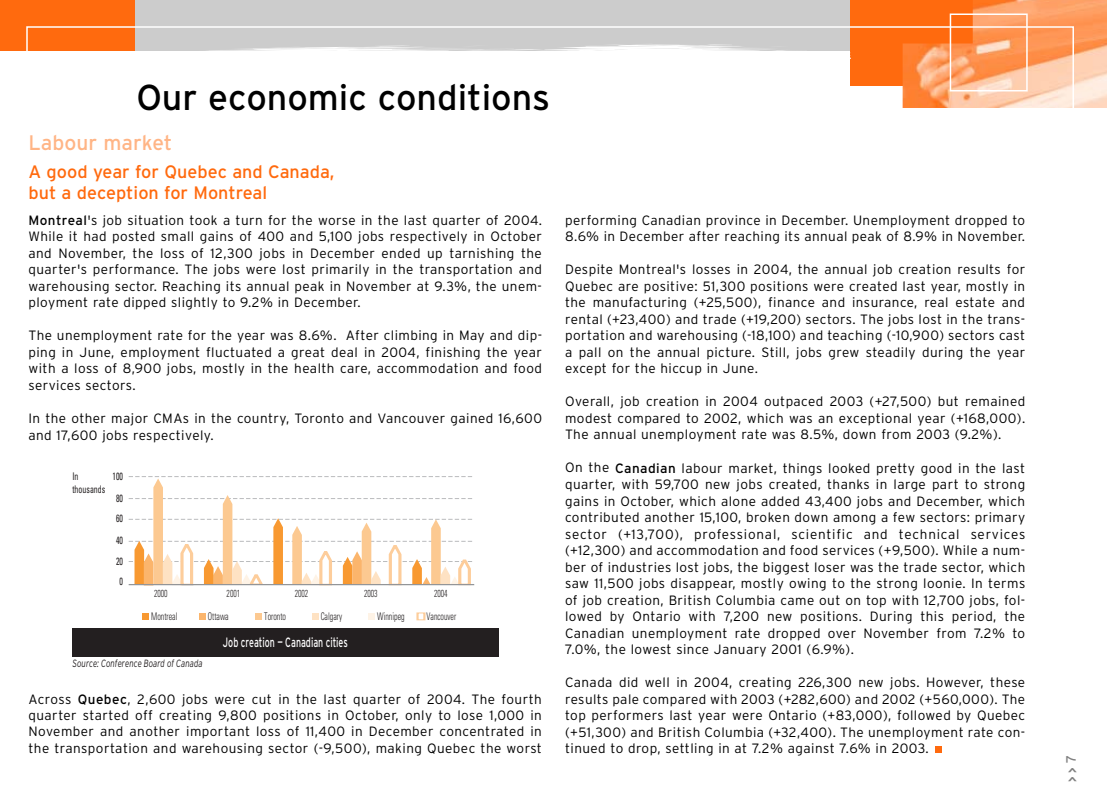
<style>
.page{position:relative;width:1107px;height:810px;background:#fff}
.page>*{position:absolute;margin:0;border:0;box-sizing:border-box;transform-origin:0 0}
.t1{font:36px "Interstate";color:#000}
.t2{font:21px "Interstate";color:#ffb586}
.t3{font:18px/21.6px "Interstate";color:#ff6a0e}
.t4{font:300 13.5px/16.5px "Interstate";letter-spacing:.03em;color:#000;text-align:justify}
.t5{font:13.5px "Interstate";color:#fff;scale:.66 1}
.t6{font:700 condensed 13.5px "Interstate";color:#808080}
.t7{font:300 condensed 10.5px "Univers";color:#231f20;scale:.75 1}
.t8{font:italic 300 10.5px "Interstate";color:#231f20;scale:.75 1}
.t9{font:condensed 10.5px "Univers";color:#231f20;scale:.75 1}
.t10{font:300 condensed 10.2px "Univers";color:#231f20;scale:.75 1}
.s1{font-weight:400}
.s2{font-weight:400;font-stretch:normal}
</style>
<div class="page">
<div style="left:135px;top:0;width:715px;height:51px;background:#ccc"></div>
<svg style="left:935px;top:747px;width:6px;height:6px"></svg>
<div style="left:0;top:0;width:135px;height:51px;background:#ff6a0e"></div>
<div style="left:850px;top:0;width:157px;height:86px;background:#ff6a0e"></div>
<img style="left:949px;top:0;width:158px;height:108px">
<div style="left:950px;top:14px;width:78px;height:78px;border:2px solid #fff"></div>
<svg style="left:26px;top:26px;width:1049px;height:82px"></svg>
<svg style="left:135px;top:44px;width:715px;height:15px"></svg>
<div style="left:72px;top:628px;width:426px;height:29px;background:#231f20"></div>
<div style="left:142px;top:613px;width:7px;height:7px;background:#f89931"></div>
<div style="left:199px;top:613px;width:7px;height:7px;background:#fbb56c"></div>
<div style="left:255px;top:613px;width:7px;height:7px;background:#fcc991"></div>
<div style="left:312px;top:613px;width:7px;height:7px;background:#fee2c3"></div>
<div style="left:368px;top:613px;width:7px;height:7px;background:#fef3e6"></div>
<div style="left:417px;top:612px;width:8px;height:9px;border:1px solid #fdcd9b"></div>
<svg style="left:129px;top:476px;width:343px;height:108px"></svg>
<hr style="left:129px;top:584px;width:345px;height:2px;background:#939598">
<h1 class="t1" style="left:136px;top:76px;width:415px">Our economic conditions</h1>
<h2 class="t2" style="left:28px;top:130px;width:145px">Labour market</h2>
<h3 class="t3" style="left:28px;top:161px;width:307px">A good year for Quebec and Canada, but a deception for Montreal</h3>
<p class="t4" style="left:28px;top:212px;width:515px"><span class="s1">Montreal</span>'s job situation took a turn for the worse in the last quarter of 2004.<br>While it had posted small gains of 400 and 5,100 jobs respectively in October and November, the loss of 12,300 jobs in December ended up tarnishing the quarter's performance. The jobs were lost primarily in the transportation and warehousing sector. Reaching its annual peak in November at 9.3%, the unem&shy;ployment rate dipped slightly to 9.2% in December.</p>
<p class="t4" style="left:28px;top:328px;width:515px">The unemployment rate for the year was 8.6%. After climbing in May and dip&shy;ping in June, employment fluctuated a great deal in 2004, finishing the year with a loss of 8,900 jobs, mostly in the health care, accommodation and food services sectors.</p>
<p class="t4" style="left:28px;top:410px;width:515px">In the other major CMAs in the country, Toronto and Vancouver gained 16,600 and 17,600 jobs respectively.</p>
<p class="t9" style="left:72px;top:472px;width:10px">In</p>
<p class="t9" style="left:113px;top:472px;width:16px">100</p>
<p class="t9" style="left:72px;top:485px;width:45px">thousands</p>
<p class="t9" style="left:116px;top:494px;width:11px">80</p>
<p class="t9" style="left:116px;top:515px;width:11px">60</p>
<p class="t9" style="left:116px;top:537px;width:11px">40</p>
<p class="t9" style="left:116px;top:557px;width:11px">20</p>
<p class="t10" style="left:154px;top:590px;width:20px">2000</p>
<p class="t10" style="left:227px;top:590px;width:20px">2001</p>
<p class="t10" style="left:295px;top:590px;width:20px">2002</p>
<p class="t10" style="left:364px;top:590px;width:20px">2003</p>
<p class="t10" style="left:434px;top:590px;width:20px">2004</p>
<p class="t7" style="left:151px;top:613px;width:36px">Montreal</p>
<p class="t7" style="left:208px;top:613px;width:29px">Ottawa</p>
<p class="t7" style="left:264px;top:613px;width:31px">Toronto</p>
<p class="t7" style="left:321px;top:613px;width:30px">Calgary</p>
<p class="t7" style="left:377px;top:613px;width:38px">Winnipeg</p>
<p class="t7" style="left:427px;top:613px;width:41px">Vancouver</p>
<p class="t5" style="left:223px;top:634px;width:191px">Job creation — Canadian cities</p>
<p class="t8" style="left:73px;top:658px;width:175px">Source: Conference Board of Canada</p>
<p class="t4" style="left:28px;top:691px;width:515px">Across <span class="s1">Quebec</span>, 2,600 jobs were cut in the last quarter of 2004. The fourth quarter started off creating 9,800 positions in October, only to lose 1,000 in November and another important loss of 11,400 in December concentrated in the transportation and warehousing sector (-9,500), making Quebec the worst</p>
<p class="t4" style="left:565px;top:212px;width:462px">performing Canadian province in December. Unemployment dropped to<br>8.6% in December after reaching its annual peak of 8.9% in November.</p>
<p class="t4" style="left:565px;top:262px;width:462px">Despite Montreal's losses in 2004, the annual job creation results for Quebec are positive: 51,300 positions were created last year, mostly in the manufacturing (+25,500), finance and insurance, real estate and rental (+23,400) and trade (+19,200) sectors. The jobs lost in the trans&shy;portation and warehousing (-18,100) and teaching (-10,900) sectors cast a pall on the annual picture. Still, jobs grew steadily during the year except for the hiccup in June.</p>
<p class="t4" style="left:565px;top:394px;width:462px">Overall, job creation in 2004 outpaced 2003 (+27,500) but remained modest compared to 2002, which was an exceptional year (+168,000).<br>The annual unemployment rate was 8.5%, down from 2003 (9.2%).</p>
<p class="t4" style="left:565px;top:460px;width:462px">On the <span class="s1">Canadian</span> labour market, things looked pretty good in the last quarter, with 59,700 new jobs created, thanks in large part to strong gains in October, which alone added 43,400 jobs and December, which contributed another 15,100, broken down among a few sectors: primary sector (+13,700), professional, scientific and technical services (+12,300) and accommodation and food services (+9,500). While a num&shy;ber of industries lost jobs, the biggest loser was the trade sector, which saw 11,500 jobs disappear, mostly owing to the strong loonie. In terms of job creation, British Columbia came out on top with 12,700 jobs, fol&shy;lowed by Ontario with 7,200 new positions. During this period, the Canadian unemployment rate dropped over November from 7.2% to 7.0%, the lowest since January 2001 (6.9%).</p>
<p class="t4" style="left:565px;top:674px;width:462px">Canada did well in 2004, creating 226,300 new jobs. However, these results pale compared with 2003 (+282,600) and 2002 (+560,000). The top performers last year were Ontario (+83,000), followed by Quebec (+51,300) and British Columbia (+32,400). The unemployment rate con&shy;tinued to drop, settling in at 7.2% against 7.6% in 2003.</p>
<p class="t6" style="left:1065px;top:782px;width:28px;rotate:-90deg">&gt; &gt; <span class="s2">7</span></p>
</div>
